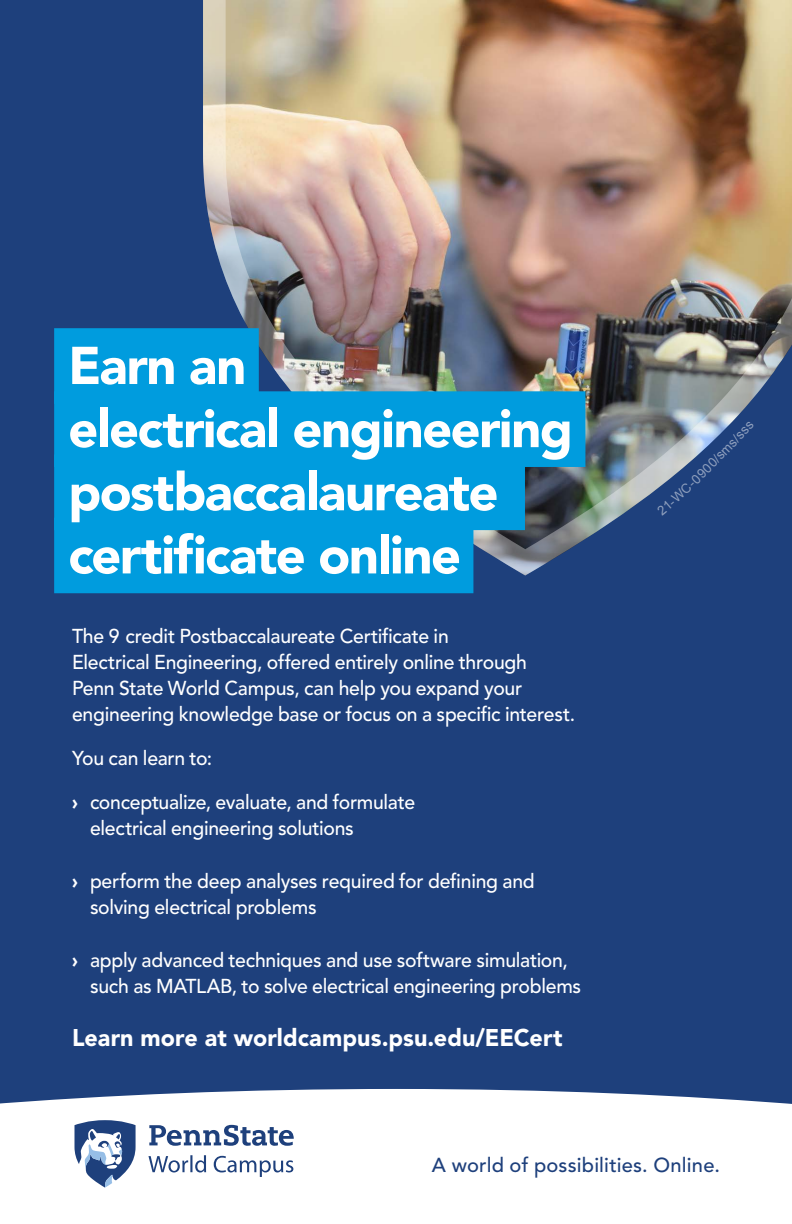
<style>
.page{position:relative;width:792px;height:1224px;background:#1e407c}
.page>*{position:absolute;margin:0;border:0;box-sizing:border-box;transform-origin:0 0}
.t1{font:900 52.6px/63.2px "Avenir LT Std";letter-spacing:-.03em;color:#fff}
.t2{font:900 24px "Avenir LT Std";letter-spacing:.005em;color:#fff}
.t3{font:500 20.2px "Avenir LT Std";letter-spacing:.01em;color:#1e407c}
.t4{font:500 20px/26px "Avenir LT Std";letter-spacing:-.015em;color:#fff}
.t5{font:13px "Arial";color:#fff}
.s1{font-weight:900}
</style>
<div class="page">
<img style="left:203px;top:0;width:589px;height:575px">
<div style="left:54px;top:328px;width:205px;height:76px;background:#009cde"></div>
<div style="left:54px;top:391px;width:531px;height:76px;background:#009cde"></div>
<div style="left:54px;top:454px;width:471px;height:76px;background:#009cde"></div>
<div style="left:54px;top:518px;width:419px;height:75px;background:#009cde"></div>
<div style="left:0;top:1089px;width:792px;height:135px;background:#fff"></div>
<svg style="left:72px;top:1118px;width:66px;height:73px"></svg>
<svg style="left:214px;top:1156px;width:79px;height:21px;background:#cbd3e1"></svg>
<svg style="left:148px;top:1155px;width:58px;height:17px"></svg>
<svg style="left:149px;top:1125px;width:145px;height:21px"></svg>
<svg style="left:657px;top:457px;width:61px;height:59px"></svg>
<h1 class="t1" style="left:68px;top:334px;width:506px">Earn an<br>electrical engineering postbaccalaureate certifcate online</h1>
<p class="t4" style="left:72px;top:623px;width:505px">The 9 credit Postbaccalaureate Certifcate in<br>Electrical Engineering, offered entirely online through<br>Penn State World Campus, can help you expand your engineering knowledge base or focus on a specifc interest.</p>
<p class="t4" style="left:72px;top:745px;width:142px">You can learn to:</p>
<p class="t4" style="left:90px;top:789px;width:327px;text-indent:-18px"><span class="s1">›</span> conceptualize, evaluate, and formulate electrical engineering solutions</p>
<p class="t4" style="left:90px;top:868px;width:446px;text-indent:-18px"><span class="s1">›</span> perform the deep analyses required for defning and solving electrical problems</p>
<p class="t4" style="left:90px;top:947px;width:493px;text-indent:-18px"><span class="s1">›</span> apply advanced techniques and use software simulation, such as MATLAB, to solve electrical engineering problems</p>
<p class="t2" style="left:72px;top:1023px;width:492px">Learn more at worldcampus.psu.edu/EECert</p>
<p class="t5" style="left:729px;top:434px;width:25px;rotate:-47deg">/sss</p>
<p class="t5" style="left:709px;top:454px;width:29px;rotate:-46deg">/sms</p>
<p class="t3" style="left:432px;top:1153px;width:290px">A world of possibilities. Online.</p>
</div>
